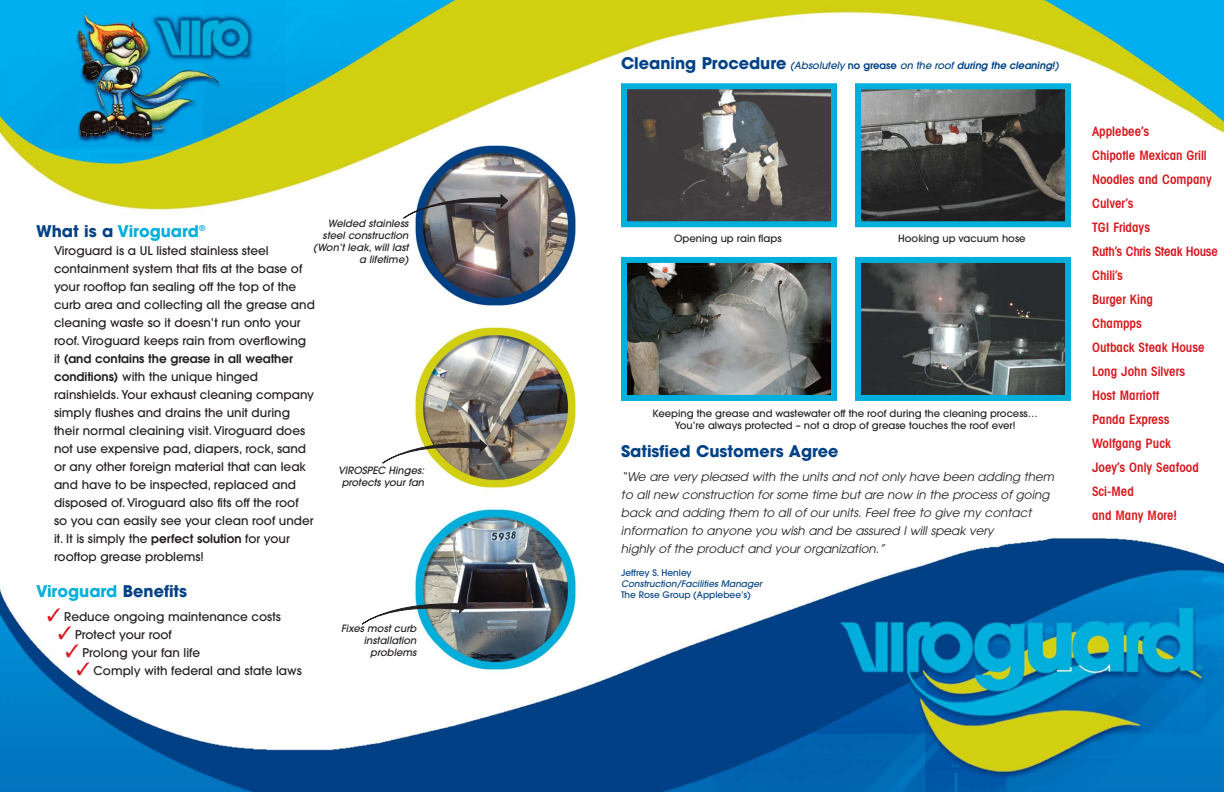
<style>
.page{position:relative;width:1224px;height:792px;background:#fff}
.page>*{position:absolute;margin:0;border:0;box-sizing:border-box;transform-origin:0 0}
.t1{font:700 16px "Avant Garde";color:#00afdb}
.t2{font:700 16px "Avant Garde";color:#004185}
.t3{font:600 condensed 13px/24px "Avant Garde";color:#d71920}
.t4{font:500 12px/18px "Avant Garde";color:#231f20}
.t5{font:italic 12px/18px "Avant Garde";color:#231f20}
.t6{font:500 10px/12px "Avant Garde";color:#231f20;text-align:center}
.t7{font:italic 500 10px/12px "Avant Garde";color:#231f20;text-align:right}
.t8{font:italic 500 10px "Avant Garde";color:#004185}
.t9{font:500 9px "Avant Garde";color:#004185}
.t10{font:italic 500 9px "Avant Garde";color:#004185}
.s1{color:#004185}
.s2{font-weight:600}
.s3{color:#d71920}
.s4{font-weight:700;font-style:normal;font-size:16px}
.s5{font-weight:600;font-style:normal}
</style>
<div class="page">
<img style="left:0;top:0;width:1224px;height:792px">
<img style="left:414px;top:144px;width:169px;height:172px">
<img style="left:414px;top:326px;width:169px;height:172px">
<img style="left:414px;top:508px;width:169px;height:172px">
<svg style="left:382px;top:440px;width:105px;height:23px"></svg>
<svg style="left:404px;top:194px;width:104px;height:24px;background:#6b6e76"></svg>
<svg style="left:362px;top:600px;width:104px;height:24px"></svg>
<img style="left:628px;top:90px;width:202px;height:130px">
<div style="left:621px;top:83px;width:216px;height:144px;border:6px solid #00afdb"></div>
<img style="left:862px;top:90px;width:202px;height:130px">
<div style="left:855px;top:83px;width:216px;height:144px;border:6px solid #00afdb"></div>
<img style="left:628px;top:264px;width:202px;height:130px">
<div style="left:621px;top:257px;width:216px;height:144px;border:6px solid #00afdb"></div>
<img style="left:862px;top:264px;width:202px;height:130px">
<div style="left:855px;top:257px;width:216px;height:144px;border:6px solid #00afdb"></div>
<p class="t7" style="left:313px;top:218px;width:99px">Welded stainless steel construction (Won’t leak, will last a lifetime)</p>
<h1 class="t1" style="left:36px;top:221px;width:171px"><span class="s1">What is a</span> Viroguard<sup>®</sup></h1>
<p class="t4" style="left:54px;top:241px;width:262px">Viroguard is a UL listed stainless steel containment system that fits at the base of your rooftop fan sealing off the top of the curb area and collecting all the grease and cleaning waste so it doesn’t run onto your roof. Viroguard keeps rain from overflowing it <span class="s2">(and contains the grease in all weather conditions)</span> with the unique hinged rainshields. Your exhaust cleaning company simply flushes and drains the unit during their normal cleaining visit. Viroguard does not use expensive pad, diapers, rock, sand or any other foreign material that can leak and have to be inspected, replaced and disposed of. Viroguard also fits off the roof<br>so you can easily see your clean roof under it. It is simply the <span class="s2">perfect solution</span> for your rooftop grease problems!</p>
<h1 class="t1" style="left:36px;top:581px;width:153px">Viroguard <span class="s1">Benefits</span></h1>
<p class="t4" style="left:47px;top:607px;width:235px"><span class="s3">✓</span> Reduce ongoing maintenance costs</p>
<p class="t4" style="left:58px;top:625px;width:115px"><span class="s3">✓</span> Protect your roof</p>
<p class="t4" style="left:65px;top:643px;width:136px"><span class="s3">✓</span> Prolong your fan life</p>
<p class="t4" style="left:76px;top:661px;width:227px"><span class="s3">✓</span> Comply with federal and state laws</p>
<p class="t7" style="left:338px;top:464px;width:90px;text-align:center">VIROSPEC Hinges: protects your fan</p>
<p class="t7" style="left:341px;top:622px;width:79px">Fixes most curb installation problems</p>
<p class="t8" style="left:621px;top:59px;width:442px"><span class="s4">C l e a n i n g P r o c e d u r e</span> (Absolutely <span class="s5">n o g re a s e</span> on the roof <span class="s2">during the cleaning!</span>)</p>
<p class="t6" style="left:674px;top:233px;width:109px">Opening up rain flaps</p>
<p class="t6" style="left:898px;top:233px;width:129px">Hooking up vacuum hose</p>
<p class="t6" style="left:653px;top:408px;width:387px">Keeping the grease and wastewater off the roof during the cleaning process…<br>You’re always protected – not a drop of grease touches the roof ever!</p>
<h1 class="t2" style="left:621px;top:441px;width:219px">Satisfied Customers Agree</h1>
<p class="t5" style="left:621px;top:468px;width:437px">“We are very pleased with the units and not only have been adding them to all new construction for some time but are now in the process of going back and adding them to all of our units. Feel free to give my contact information to anyone you wish and be assured I will speak very<br>highly of the product and your organization.”</p>
<p class="t9" style="left:621px;top:567px;width:72px">Jeffrey S. Henley</p>
<p class="t10" style="left:621px;top:578px;width:145px">Construction/Facilities Manager</p>
<p class="t9" style="left:621px;top:589px;width:131px">The Rose Group (Applebee’s)</p>
<p class="t3" style="left:1092px;top:119px;width:127px">Applebee’s<br>Chipotle Mexican Grill<br>Noodles and Company<br>Culver’s<br>TGI Fridays<br>Ruth’s Chris Steak House<br>Chili’s<br>Burger King<br>Champps<br>Outback Steak House<br>Long John Silvers<br>Host Marriott<br>Panda Express<br>Wolfgang Puck<br>Joey’s Only Seafood<br>Sci-Med<br>and Many More!</p>
</div>
